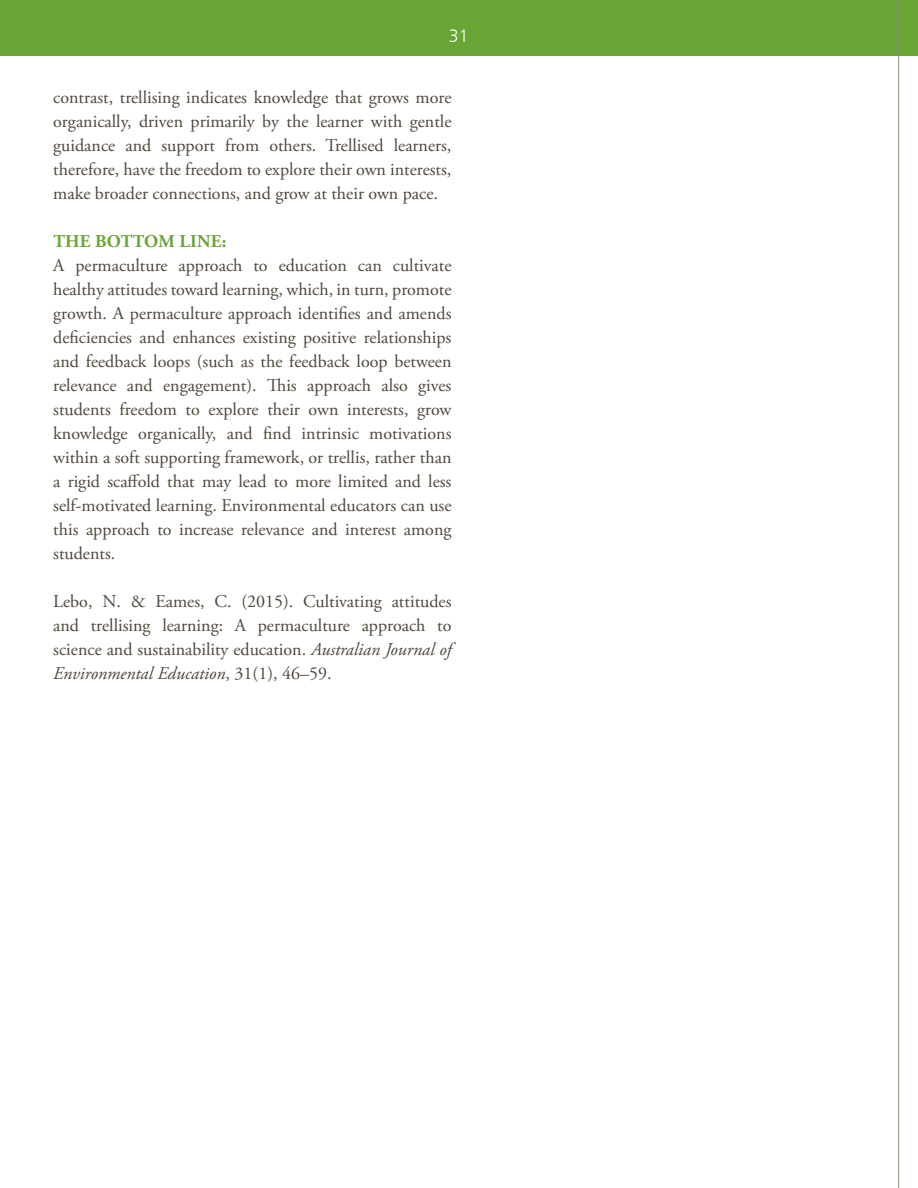
<style>
.page{position:relative;width:918px;height:1188px;background:#fff}
.page>*{position:absolute;margin:0;border:0;box-sizing:border-box;transform-origin:0 0}
.t1{font:18px/24px "Adobe Garamond Pro";color:#4e473a;text-align:justify}
.t2{font:700 18px "Adobe Garamond Pro";letter-spacing:.015em;color:#69a536}
.t3{font:18px "Humanist 777 BT Light B";color:#fff}
.s1{font-style:italic}
</style>
<div class="page">
<div style="left:0;top:0;width:918px;height:56px;background:#69a536"></div>
<hr style="left:898px;top:0;width:1px;height:1188px;background:#958776">
<p class="t3" style="left:449px;top:25px;width:22px">31</p>
<p class="t1" style="left:53px;top:86px;width:400px">contrast, trellising indicates knowledge that grows more organically, driven primarily by the learner with gentle guidance and support from others. Trellised learners, therefore, have the freedom to explore their own interests, make broader connections, and grow at their own pace.</p>
<p class="t2" style="left:53px;top:231px;width:174px">THE BOTTOM LINE:</p>
<p class="t1" style="left:53px;top:254px;width:400px">A permaculture approach to education can cultivate healthy attitudes toward learning, which, in turn, promote growth. A permaculture approach identifies and amends deficiencies and enhances existing positive relationships and feedback loops (such as the feedback loop between relevance and engagement). This approach also gives students freedom to explore their own interests, grow knowledge organically, and find intrinsic motivations within a soft supporting framework, or trellis, rather than a rigid scaffold that may lead to more limited and less self-motivated learning. Environmental educators can use this approach to increase relevance and interest among students.</p>
<p class="t1" style="left:53px;top:590px;width:400px">Lebo, N. &amp; Eames, C. (2015). Cultivating attitudes and trellising learning: A permaculture approach to science and sustainability education. <span class="s1">Australian Journal of Environmental Education</span>, 31(1), 46–59.</p>
</div>
